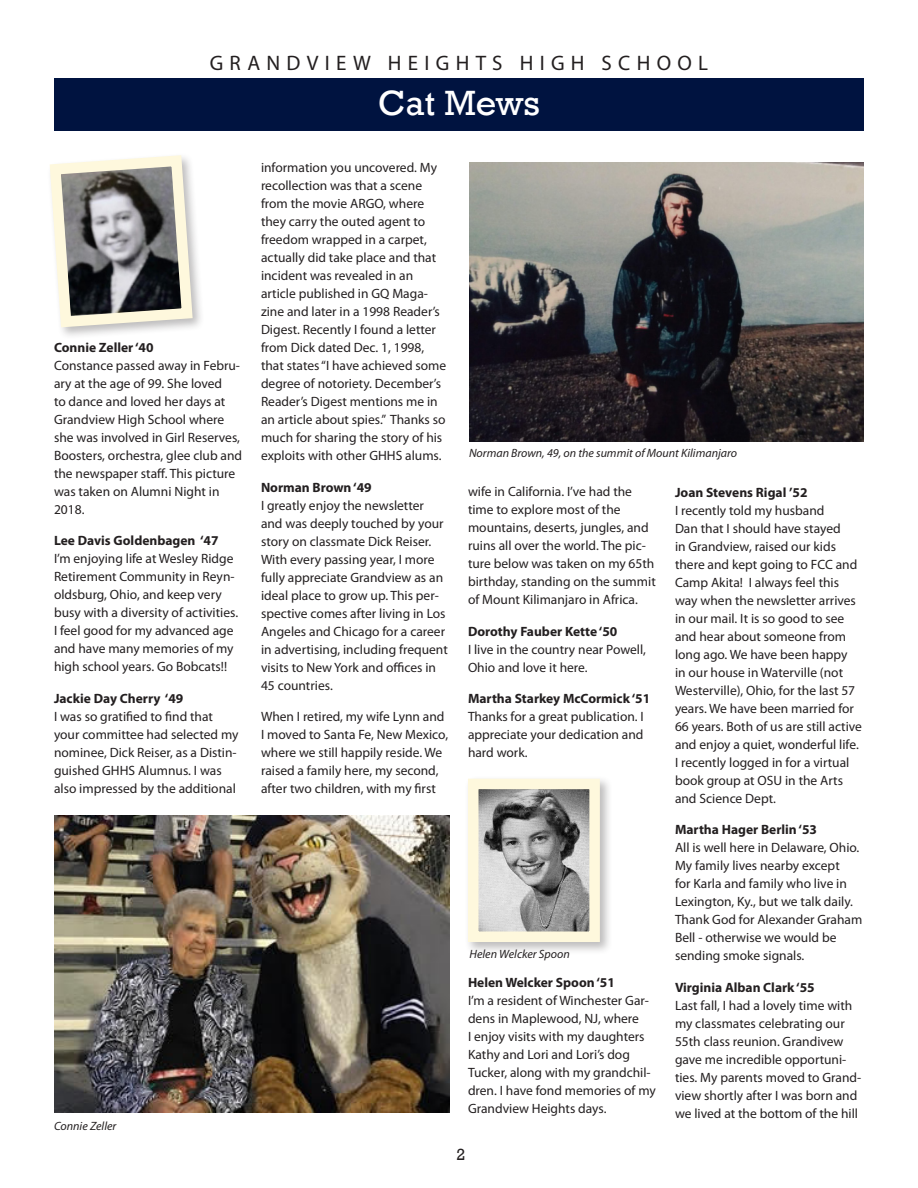
<style>
.page{position:relative;width:918px;height:1188px;background:#fff}
.page>*{position:absolute;margin:0;border:0;box-sizing:border-box;transform-origin:0 0}
.body_text_ghhsaa_9_1{font:36px "Rockwell";color:#fff}
.body_text_ghhsaa_9_1-2{font:21px "Myriad Pro";letter-spacing:.3em;color:#231f20}
.t1{font:16.5px "Rockwell";color:#231f20}
.body_text_ghhsaa_9_1-3{font:13.5px/18px "Myriad Pro";color:#231f20}
.body_text_ghhsaa_9_1-4{font:700 13.5px "Myriad Pro";color:#231f20}
.body_text_ghhsaa_9_1-5{font:italic 12px "Myriad Pro";color:#231f20}
.s1{font-weight:700}
</style>
<div class="page">
<div style="left:54px;top:78px;width:810px;height:52px;background:#001340"></div>
<div style="left:465px;top:775px;width:148px;height:180px;background:#231f20;opacity:.3"></div>
<img style="left:479px;top:790px;width:110px;height:141px">
<div style="left:468px;top:779px;width:132px;height:163px;border:10px solid #fef8dd"></div>
<svg style="left:50px;top:155px;width:148px;height:178px;background:#9b9a96"></svg>
<img style="left:54px;top:815px;width:396px;height:297px">
<img style="left:469px;top:163px;width:395px;height:278px">
<p class="body_text_ghhsaa_9_1-2" style="left:210px;top:50px;width:500px">GRANDVIEW HEIGHTS HIGH SCHOOL</p>
<p class="body_text_ghhsaa_9_1" style="left:378px;top:82px;width:163px">Cat Mews</p>
<p class="body_text_ghhsaa_9_1-4" style="left:54px;top:338px;width:101px">Connie Zeller ‘40</p>
<p class="body_text_ghhsaa_9_1-3" style="left:54px;top:356px;width:190px">Constance passed away in Febru&shy;ary at the age of 99. She loved<br>to dance and loved her days at<br>Grandview High School where she was involved in Girl Reserves,<br>Boosters, orchestra, glee club and the newspaper staff. This picture was taken on Alumni Night in<br>2018.</p>
<p class="body_text_ghhsaa_9_1-4" style="left:54px;top:532px;width:166px">Lee Davis Goldenbagen ‘47</p>
<p class="body_text_ghhsaa_9_1-3" style="left:54px;top:550px;width:186px">I’m enjoying life at Wesley Ridge<br>Retirement Community in Reyn&shy;oldsburg, Ohio, and keep very busy with a diversity of activities.<br>I feel good for my advanced age and have many memories of my high school years. Go Bobcats!!</p>
<p class="body_text_ghhsaa_9_1-4" style="left:54px;top:689px;width:131px">Jackie Day Cherry ‘49</p>
<p class="body_text_ghhsaa_9_1-3" style="left:54px;top:707px;width:186px">I was so gratified to find that your committee had selected my nominee, Dick Reiser, as a Distin&shy;guished GHHS Alumnus. I was also impressed by the additional</p>
<p class="body_text_ghhsaa_9_1-5" style="left:54px;top:1119px;width:64px">Connie Zeller</p>
<p class="body_text_ghhsaa_9_1-3" style="left:261px;top:159px;width:187px">information you uncovered. My recollection was that a scene from the movie ARGO, where they carry the outed agent to freedom wrapped in a carpet, actually did take place and that incident was revealed in an article published in GQ Maga&shy;zine and later in a 1998 Reader’s<br>Digest. Recently I found a letter from Dick dated Dec. 1, 1998, that states “I have achieved some degree of notoriety. December’s<br>Reader’s Digest mentions me in an article about spies.” Thanks so much for sharing the story of his exploits with other GHHS alums.</p>
<p class="body_text_ghhsaa_9_1-4" style="left:261px;top:479px;width:112px">Norman Brown ‘49</p>
<p class="body_text_ghhsaa_9_1-3" style="left:261px;top:496px;width:188px">I greatly enjoy the newsletter and was deeply touched by your story on classmate Dick Reiser.<br>With every passing year, I more fully appreciate Grandview as an ideal place to grow up. This per&shy;spective comes after living in Los<br>Angeles and Chicago for a career in advertising, including frequent visits to New York and offices in<br>45 countries.</p>
<p class="body_text_ghhsaa_9_1-3" style="left:261px;top:708px;width:189px">When I retired, my wife Lynn and<br>I moved to Santa Fe, New Mexico, where we still happily reside. We raised a family here, my second, after two children, with my first</p>
<p class="body_text_ghhsaa_9_1-5" style="left:469px;top:445px;width:270px">Norman Brown, 49, on the summit of Mount Kilimanjaro</p>
<p class="body_text_ghhsaa_9_1-3" style="left:468px;top:482px;width:189px">wife in California. I’ve had the time to explore most of the mountains, deserts, jungles, and ruins all over the world. The pic&shy;ture below was taken on my 65th birthday, standing on the summit of Mount Kilimanjaro in Africa.</p>
<p class="body_text_ghhsaa_9_1-4" style="left:468px;top:622px;width:151px">Dorothy Fauber Kette ‘50</p>
<p class="body_text_ghhsaa_9_1-3" style="left:468px;top:640px;width:180px">I live in the country near Powell,<br>Ohio and love it here.</p>
<p class="body_text_ghhsaa_9_1-3" style="left:468px;top:689px;width:184px"><span class="s1">Martha Starkey McCormick ‘51<br></span>Thanks for a great publication. I appreciate your dedication and hard work.</p>
<p class="body_text_ghhsaa_9_1-5" style="left:470px;top:946px;width:102px">Helen Welcker Spoon</p>
<p class="body_text_ghhsaa_9_1-4" style="left:468px;top:973px;width:148px">Helen Welcker Spoon ‘51</p>
<p class="body_text_ghhsaa_9_1-3" style="left:468px;top:991px;width:189px">I’m a resident of Winchester Gar&shy;dens in Maplewood, NJ, where<br>I enjoy visits with my daughters<br>Kathy and Lori and Lori’s dog<br>Tucker, along with my grandchil&shy;dren. I have fond memories of my<br>Grandview Heights days.</p>
<p class="body_text_ghhsaa_9_1-4" style="left:675px;top:483px;width:134px">Joan Stevens Rigal ’52</p>
<p class="body_text_ghhsaa_9_1-3" style="left:675px;top:501px;width:189px">I recently told my husband<br>Dan that I should have stayed<br>in Grandview, raised our kids there and kept going to FCC and<br>Camp Akita! I always feel this way when the newsletter arrives in our mail. It is so good to see and hear about someone from long ago. We have been happy<br>in our house in Waterville (not<br>Westerville), Ohio, for the last 57 years. We have been married for<br>66 years. Both of us are still active and enjoy a quiet, wonderful life.<br>I recently logged in for a virtual book group at OSU in the Arts and Science Dept.</p>
<p class="body_text_ghhsaa_9_1-4" style="left:675px;top:821px;width:144px">Martha Hager Berlin ‘53</p>
<p class="body_text_ghhsaa_9_1-3" style="left:675px;top:838px;width:189px">All is well here in Delaware, Ohio.<br>My family lives nearby except<br>for Karla and family who live in<br>Lexington, Ky., but we talk daily.<br>Thank God for Alexander Graham<br>Bell - otherwise we would be sending smoke signals.</p>
<p class="body_text_ghhsaa_9_1-4" style="left:675px;top:978px;width:141px">Virginia Alban Clark ‘55</p>
<p class="body_text_ghhsaa_9_1-3" style="left:675px;top:996px;width:188px">Last fall, I had a lovely time with my classmates celebrating our<br>55th class reunion. Grandivew gave me incredible opportuni&shy;ties. My parents moved to Grand&shy;view shortly after I was born and we lived at the bottom of the hill</p>
<p class="t1" style="left:457px;top:1145px;width:10px">2</p>
</div>
